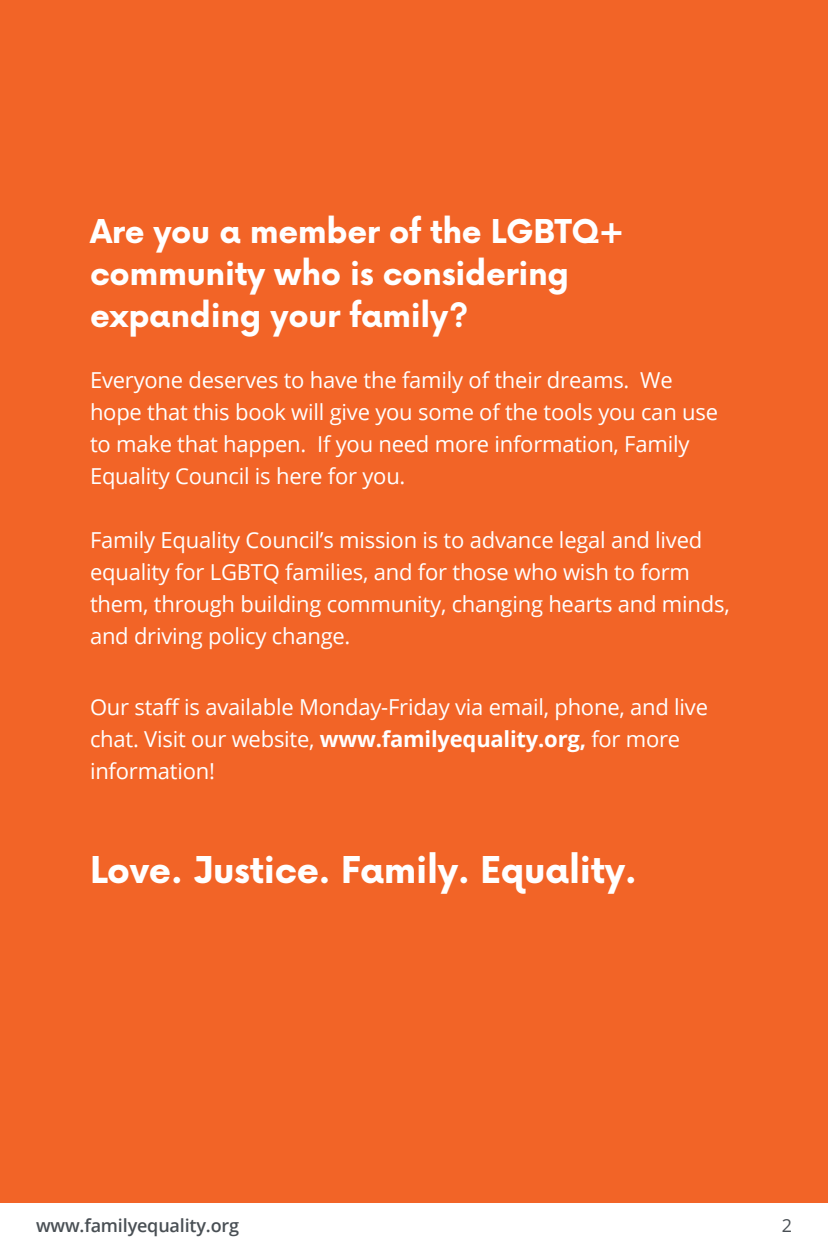
<style>
.page{position:relative;width:828px;height:1260px;background:#fff}
.page>*{position:absolute;margin:0;border:0;box-sizing:border-box;transform-origin:0 0}
.t1{font:700 36px "Now";letter-spacing:-.01em;color:#fff}
.t2{font:700 32px/42px "Now";letter-spacing:-.01em;color:#fff}
.t3{font:22px/32px "Open Sans";letter-spacing:-.01em;color:#fff}
.t4{font:600 18px "Open Sans";letter-spacing:-.01em;color:#494f54}
.t5{font:18px "Open Sans";color:#494f54}
.s1{font-weight:700}
</style>
<div class="page">
<div style="left:0;top:1188px;width:828px;height:14px;background:#f26427"></div>
<div style="left:0;top:0;width:828px;height:1188px;background:#f26427"></div>
<h2 class="t2" style="left:90px;top:210px;width:536px">Are you a member of the LGBTQ+ community who is considering expanding your family?</h2>
<p class="t3" style="left:90px;top:364px;width:630px">Everyone deserves to have the family of their dreams. We hope that this book will give you some of the tools you can use to make that happen. If you need more information, Family Equality Council is here for you.</p>
<p class="t3" style="left:90px;top:524px;width:641px">Family Equality Council’s mission is to advance legal and lived equality for LGBTQ families, and for those who wish to form them, through building community, changing hearts and minds, and driving policy change.</p>
<p class="t3" style="left:90px;top:691px;width:620px">Our staff is available Monday-Friday via email, phone, and live chat. Visit our website, <span class="s1">www.familyequality.org,</span> for more information!</p>
<h1 class="t1" style="left:90px;top:843px;width:548px">Love. Justice. Family. Equality.</h1>
<p class="t4" style="left:36px;top:1213px;width:205px">www.familyequality.org</p>
<p class="t5" style="left:782px;top:1213px;width:12px">2</p>
</div>
